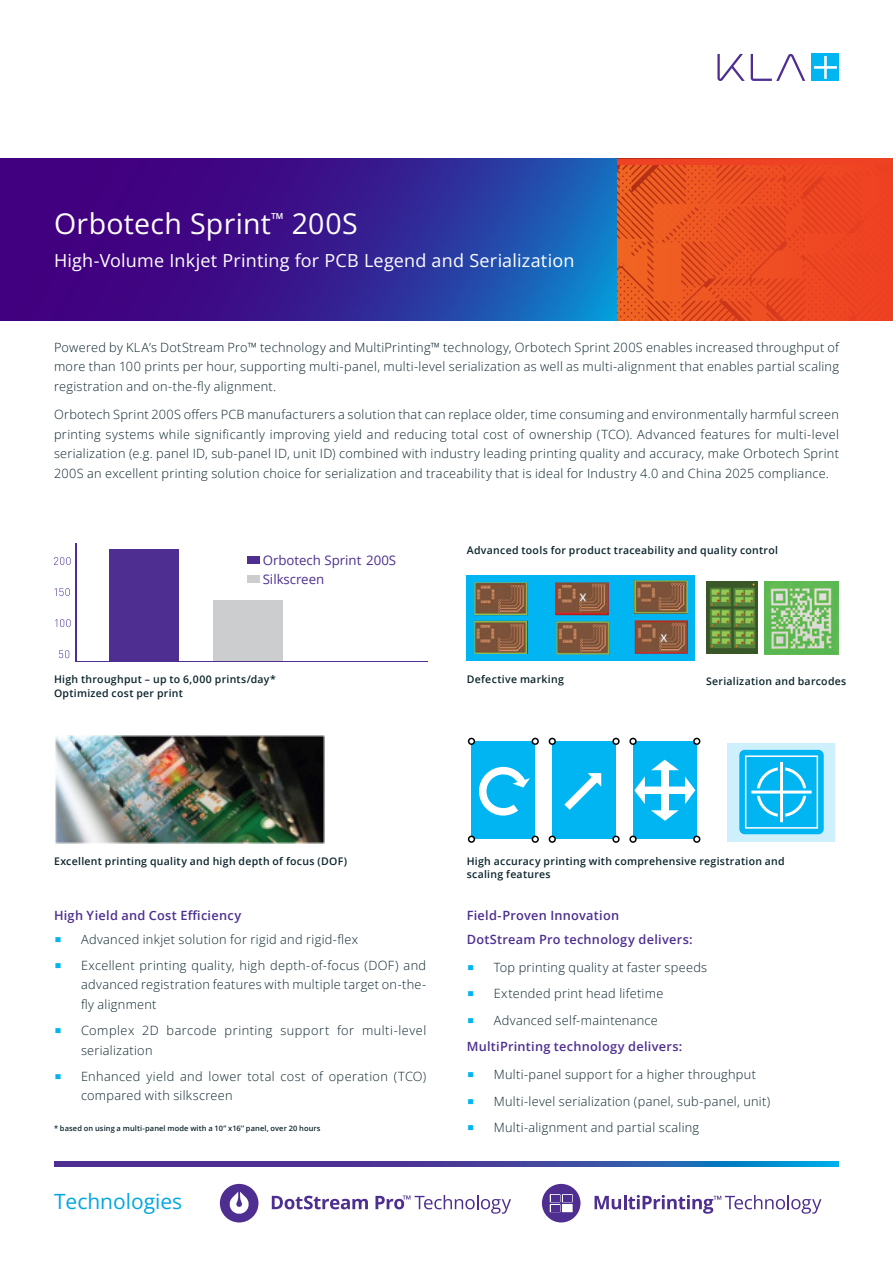
<style>
.page{position:relative;width:893px;height:1263px;background:#fff}
.page>*{position:absolute;margin:0;border:0;box-sizing:border-box;transform-origin:0 0}
.t1{font:28.5px "Open Sans";letter-spacing:.01em;color:#fff}
.t2{font:21px "Open Sans";color:#00a7e1}
.t3{font:18px "Open Sans";letter-spacing:.01em;color:#fff}
.t4{font:13.2px/18.6px "Open Sans";color:#4e2f91}
.t5{font:300 12.75px/19.5px "Open Sans";letter-spacing:.025em;color:#0b242c;text-align:justify}
.t6{font:600 12.75px/26.2px "Open Sans";letter-spacing:.02em;color:#4e2f91}
.t7{font:600 12.75px "Open Sans";letter-spacing:.02em;color:#4e2f91}
.t8{font:600 10.5px/13.5px "Open Sans";letter-spacing:.03em;color:#0b242c}
.t9{font:600 7.5px "Open Sans";letter-spacing:.015em;color:#0b242c}
.s1{font-family:"Calibri";font-weight:700;font-size:22.5px;color:#00b5f1}
.s2{font-weight:300;color:#0b242c}
</style>
<div class="page">
<div style="left:467px;top:575px;width:228px;height:86px;background:#00b5f1"></div>
<div style="left:616px;top:159px;width:277px;height:162px;background:#ef4223"></div>
<svg style="left:617px;top:165px;width:229px;height:156px"></svg>
<svg style="left:0;top:159px;width:617px;height:162px;background:#322494"></svg>
<svg style="left:751px;top:54px;width:54px;height:27px"></svg>
<svg style="left:717px;top:54px;width:28px;height:27px"></svg>
<div style="left:812px;top:54px;width:27px;height:27px;background:#00b5f1"></div>
<svg style="left:814px;top:56px;width:23px;height:23px"></svg>
<svg style="left:54px;top:1162px;width:785px;height:4px;background:#3a4ba2"></svg>
<svg style="left:220px;top:1184px;width:38px;height:38px"></svg>
<svg style="left:272px;top:1196px;width:96px;height:13px"></svg>
<svg style="left:375px;top:1195px;width:136px;height:19px"></svg>
<div style="left:727px;top:743px;width:108px;height:98px;background:#cdf0fc"></div>
<div style="left:471px;top:741px;width:64px;height:98px;background:#00b5f1"></div>
<svg style="left:479px;top:766px;width:51px;height:50px"></svg>
<div style="left:468px;top:738px;width:7px;height:7px;border:2px solid #000;border-radius:50%"></div>
<div style="left:532px;top:738px;width:7px;height:7px;border:2px solid #000;border-radius:50%"></div>
<div style="left:468px;top:835px;width:7px;height:8px;border:2px solid #000;border-radius:50%"></div>
<div style="left:532px;top:835px;width:7px;height:8px;border:2px solid #000;border-radius:50%"></div>
<div style="left:552px;top:741px;width:64px;height:98px;background:#00b5f1"></div>
<svg style="left:564px;top:773px;width:38px;height:37px"></svg>
<div style="left:549px;top:738px;width:7px;height:7px;border:2px solid #000;border-radius:50%"></div>
<div style="left:612px;top:738px;width:8px;height:7px;border:2px solid #000;border-radius:50%"></div>
<div style="left:549px;top:835px;width:7px;height:8px;border:2px solid #000;border-radius:50%"></div>
<div style="left:612px;top:835px;width:8px;height:8px;border:2px solid #000;border-radius:50%"></div>
<div style="left:633px;top:741px;width:64px;height:98px;background:#00b5f1"></div>
<div style="left:661px;top:770px;width:8px;height:41px;background:#fff"></div>
<div style="left:644px;top:786px;width:41px;height:8px;background:#fff"></div>
<svg style="left:651px;top:760px;width:28px;height:10px"></svg>
<svg style="left:651px;top:810px;width:28px;height:11px"></svg>
<svg style="left:685px;top:776px;width:10px;height:28px"></svg>
<svg style="left:634px;top:776px;width:11px;height:28px"></svg>
<div style="left:629px;top:738px;width:8px;height:7px;border:2px solid #000;border-radius:50%"></div>
<div style="left:693px;top:738px;width:7px;height:7px;border:2px solid #000;border-radius:50%"></div>
<div style="left:629px;top:835px;width:8px;height:8px;border:2px solid #000;border-radius:50%"></div>
<div style="left:693px;top:835px;width:7px;height:8px;border:2px solid #000;border-radius:50%"></div>
<div style="left:739px;top:750px;width:85px;height:84px;background:#00b5f1;border-radius:5px"></div>
<div style="left:757px;top:767px;width:49px;height:50px;border:3px solid #fff;border-radius:50%"></div>
<div style="left:778px;top:762px;width:7px;height:60px;background:#00b5f1"></div>
<svg style="left:751px;top:788px;width:61px;height:8px"></svg>
<hr style="left:780px;top:762px;width:3px;height:60px;background:#fff">
<hr style="left:751px;top:790px;width:61px;height:3px;background:#fff">
<div style="left:745px;top:755px;width:73px;height:74px;border:2px solid #fff"></div>
<div style="left:213px;top:600px;width:70px;height:62px;background:#cbcdce"></div>
<div style="left:109px;top:549px;width:69px;height:113px;background:#4e2f91"></div>
<hr style="left:76px;top:544px;width:1px;height:118px;background:#4e2f91">
<hr style="left:77px;top:661px;width:351px;height:1px;background:#4e2f91">
<svg style="left:54px;top:557px;width:16px;height:8px"></svg>
<svg style="left:55px;top:619px;width:15px;height:8px"></svg>
<svg style="left:55px;top:588px;width:15px;height:8px"></svg>
<svg style="left:59px;top:650px;width:10px;height:8px"></svg>
<div style="left:248px;top:556px;width:12px;height:8px;background:#4e2f91"></div>
<div style="left:248px;top:575px;width:12px;height:7px;background:#cbcdce"></div>
<img style="left:54px;top:736px;width:270px;height:108px">
<svg style="left:542px;top:1184px;width:38px;height:38px"></svg>
<div style="left:551px;top:1205px;width:9px;height:6px;background:#4e2f91"></div>
<div style="left:563px;top:1195px;width:9px;height:6px;background:#4e2f91"></div>
<svg style="left:595px;top:1195px;width:226px;height:19px"></svg>
<img style="left:474px;top:580px;width:214px;height:74px">
<img style="left:707px;top:581px;width:50px;height:73px">
<img style="left:765px;top:581px;width:74px;height:73px">
<h1 class="t1" style="left:54px;top:204px;width:305px">Orbotech Sprint<sup>™</sup> 200S</h1>
<h3 class="t3" style="left:54px;top:248px;width:522px">High-Volume Inkjet Printing for PCB Legend and Serialization</h3>
<p class="t5" style="left:54px;top:337px;width:786px">Powered by KLA’s DotStream Pro™ technology and MultiPrinting™ technology, Orbotech Sprint 200S enables increased throughput of more than 100 prints per hour, supporting multi-panel, multi-level serialization as well as multi-alignment that enables partial scaling registration and on-the-fly alignment.</p>
<p class="t5" style="left:54px;top:404px;width:786px">Orbotech Sprint 200S offers PCB manufacturers a solution that can replace older, time consuming and environmentally harmful screen printing systems while significantly improving yield and reducing total cost of ownership (TCO). Advanced features for multi-level serialization (e.g. panel ID, sub-panel ID, unit ID) combined with industry leading printing quality and accuracy, make Orbotech Sprint 200S an excellent printing solution choice for serialization and traceability that is ideal for Industry 4.0 and China 2025 compliance.</p>
<p class="t4" style="left:263px;top:551px;width:135px">Orbotech Sprint 200S<br>Silkscreen</p>
<p class="t8" style="left:467px;top:543px;width:313px">Advanced tools for product traceability and quality control</p>
<p class="t8" style="left:54px;top:672px;width:223px">High throughput – up to 6,000 prints/day*<br>Optimized cost per print</p>
<p class="t8" style="left:467px;top:672px;width:99px">Defective marking</p>
<p class="t8" style="left:706px;top:674px;width:142px">Serialization and barcodes</p>
<p class="t8" style="left:54px;top:854px;width:295px">Excellent printing quality and high depth of focus (DOF)</p>
<p class="t8" style="left:467px;top:854px;width:320px">High accuracy printing with comprehensive registration and scaling features</p>
<p class="t7" style="left:54px;top:906px;width:189px">High Yield and Cost Efficiency</p>
<p class="t5" style="left:54px;top:929px;width:306px"><span class="s1">▪</span> Advanced inkjet solution for rigid and rigid-flex</p>
<p class="t5" style="left:81px;top:955px;width:347px;text-indent:-27px"><span class="s1">▪</span> Excellent printing quality, high depth-of-focus (DOF) and advanced registration features with multiple target on-the&shy;fly alignment</p>
<p class="t5" style="left:81px;top:1020px;width:347px;text-indent:-27px"><span class="s1">▪</span> Complex 2D barcode printing support for multi-level serialization</p>
<p class="t5" style="left:81px;top:1066px;width:347px;text-indent:-27px"><span class="s1">▪</span> Enhanced yield and lower total cost of operation (TCO) compared with silkscreen</p>
<p class="t9" style="left:54px;top:1122px;width:268px">* based on using a multi-panel mode with a 10” x16’’ panel, over 20 hours</p>
<h2 class="t2" style="left:54px;top:1187px;width:130px">Technologies</h2>
<p class="t7" style="left:467px;top:906px;width:154px">Field-Proven Innovation</p>
<p class="t6" style="left:467px;top:925px;width:227px">DotStream Pro technology delivers:</p>
<p class="t5" style="left:467px;top:957px;width:242px"><span class="s1">▪</span> Top printing quality at faster speeds</p>
<p class="t5" style="left:467px;top:984px;width:198px"><span class="s1">▪</span> Extended print head lifetime</p>
<p class="t6" style="left:467px;top:1007px;width:217px"><span class="s1">▪</span> <span class="s2">Advanced self-maintenance<br></span>MultiPrinting technology delivers:</p>
<p class="t5" style="left:467px;top:1065px;width:291px"><span class="s1">▪</span> Multi-panel support for a higher throughput</p>
<p class="t5" style="left:467px;top:1091px;width:305px"><span class="s1">▪</span> Multi-level serialization (panel, sub-panel, unit)</p>
<p class="t5" style="left:467px;top:1117px;width:234px"><span class="s1">▪</span> Multi-alignment and partial scaling</p>
</div>
